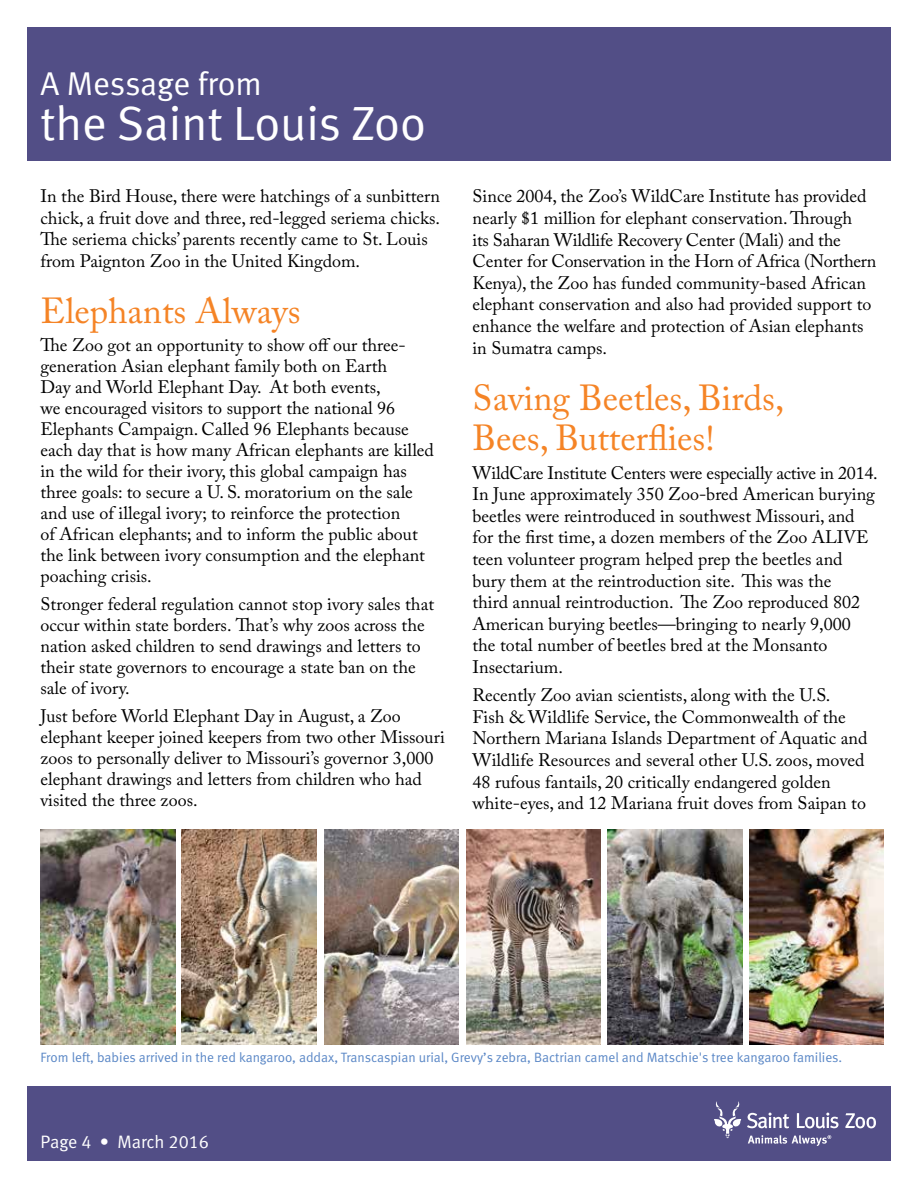
<style>
.page{position:relative;width:918px;height:1188px;background:#fff}
.page>*{position:absolute;margin:0;border:0;box-sizing:border-box;transform-origin:0 0}
.t1{font:48px "Meta Normal LF";color:#fff}
.t2{font:36px/40.5px "Adobe Caslon Pro";color:#f58426}
.t3{font:33px "Meta Normal LF";letter-spacing:-.005em;color:#fff}
.t4{font:18px/21.6px "Adobe Caslon Pro";color:#000}
.t5{font:18px "Meta Normal LF";color:#fff}
.t6{font:13.5px "Meta Normal LF";color:#5a87c6}
</style>
<div class="page">
<div style="left:27px;top:27px;width:864px;height:133px;background:#524e86"></div>
<div style="left:27px;top:1086px;width:864px;height:75px;background:#524e86"></div>
<svg style="left:747px;top:1113px;width:42px;height:15px"></svg>
<svg style="left:797px;top:1113px;width:42px;height:16px"></svg>
<svg style="left:845px;top:1113px;width:31px;height:15px"></svg>
<svg style="left:714px;top:1101px;width:27px;height:37px"></svg>
<svg style="left:748px;top:1135px;width:83px;height:11px"></svg>
<img style="left:41px;top:829px;width:134px;height:215px">
<img style="left:182px;top:829px;width:134px;height:215px">
<img style="left:324px;top:829px;width:135px;height:215px">
<img style="left:466px;top:829px;width:134px;height:215px">
<img style="left:608px;top:829px;width:134px;height:215px">
<img style="left:750px;top:829px;width:134px;height:215px">
<h3 class="t3" style="left:40px;top:64px;width:223px">A Message from</h3>
<h1 class="t1" style="left:40px;top:96px;width:387px">the Saint Louis Zoo</h1>
<p class="t4" style="left:40px;top:185px;width:401px">In the Bird House, there were hatchings of a sunbittern chick, a fruit dove and three, red-legged seriema chicks.<br>The seriema chicks’ parents recently came to St. Louis from Paignton Zoo in the United Kingdom.</p>
<h2 class="t2" style="left:40px;top:291px;width:262px">Elephants Always</h2>
<p class="t4" style="left:40px;top:334px;width:395px;line-height:21px">The Zoo got an opportunity to show off our three&shy;generation Asian elephant family both on Earth<br>Day and World Elephant Day. At both events,<br>we encouraged visitors to support the national 96<br>Elephants Campaign. Called 96 Elephants because each day that is how many African elephants are killed in the wild for their ivory, this global campaign has three goals: to secure a U. S. moratorium on the sale and use of illegal ivory; to reinforce the protection<br>of African elephants; and to inform the public about the link between ivory consumption and the elephant poaching crisis.</p>
<p class="t4" style="left:40px;top:593px;width:395px;line-height:21px">Stronger federal regulation cannot stop ivory sales that occur within state borders. That’s why zoos across the nation asked children to send drawings and letters to their state governors to encourage a state ban on the sale of ivory.</p>
<p class="t4" style="left:40px;top:705px;width:406px;line-height:21px">Just before World Elephant Day in August, a Zoo elephant keeper joined keepers from two other Missouri zoos to personally deliver to Missouri’s governor 3,000 elephant drawings and letters from children who had visited the three zoos.</p>
<p class="t4" style="left:472px;top:185px;width:405px">Since 2004, the Zoo’s WildCare Institute has provided nearly $1 million for elephant conservation. Through<br>its Saharan Wildlife Recovery Center (Mali) and the Center for Conservation in the Horn of Africa (Northern Kenya), the Zoo has funded community-based African elephant conservation and also had provided support to enhance the welfare and protection of Asian elephants in Sumatra camps.</p>
<h2 class="t2" style="left:472px;top:377px;width:313px">Saving Beetles, Birds,<br>Bees, Butterflies!</h2>
<p class="t4" style="left:472px;top:462px;width:407px">WildCare Institute Centers were especially active in 2014.<br>In June approximately 350 Zoo-bred American burying beetles were reintroduced in southwest Missouri, and for the first time, a dozen members of the Zoo ALIVE teen volunteer program helped prep the beetles and bury them at the reintroduction site. This was the<br>third annual reintroduction. The Zoo reproduced 802<br>American burying beetles—bringing to nearly 9,000 the total number of beetles bred at the Monsanto Insectarium.</p>
<p class="t4" style="left:472px;top:684px;width:397px">Recently Zoo avian scientists, along with the U.S.<br>Fish &amp; Wildlife Service, the Commonwealth of the Northern Mariana Islands Department of Aquatic and Wildlife Resources and several other U.S. zoos, moved 48 rufous fantails, 20 critically endangered golden white-eyes, and 12 Mariana fruit doves from Saipan to</p>
<p class="t6" style="left:40px;top:1050px;width:803px">From left, babies arrived in the red kangaroo, addax, Transcaspian urial, Grevy’s zebra, Bactrian camel and Matschie's tree kangaroo families.</p>
<p class="t5" style="left:40px;top:1131px;width:170px">Page 4 • March 2016</p>
</div>
